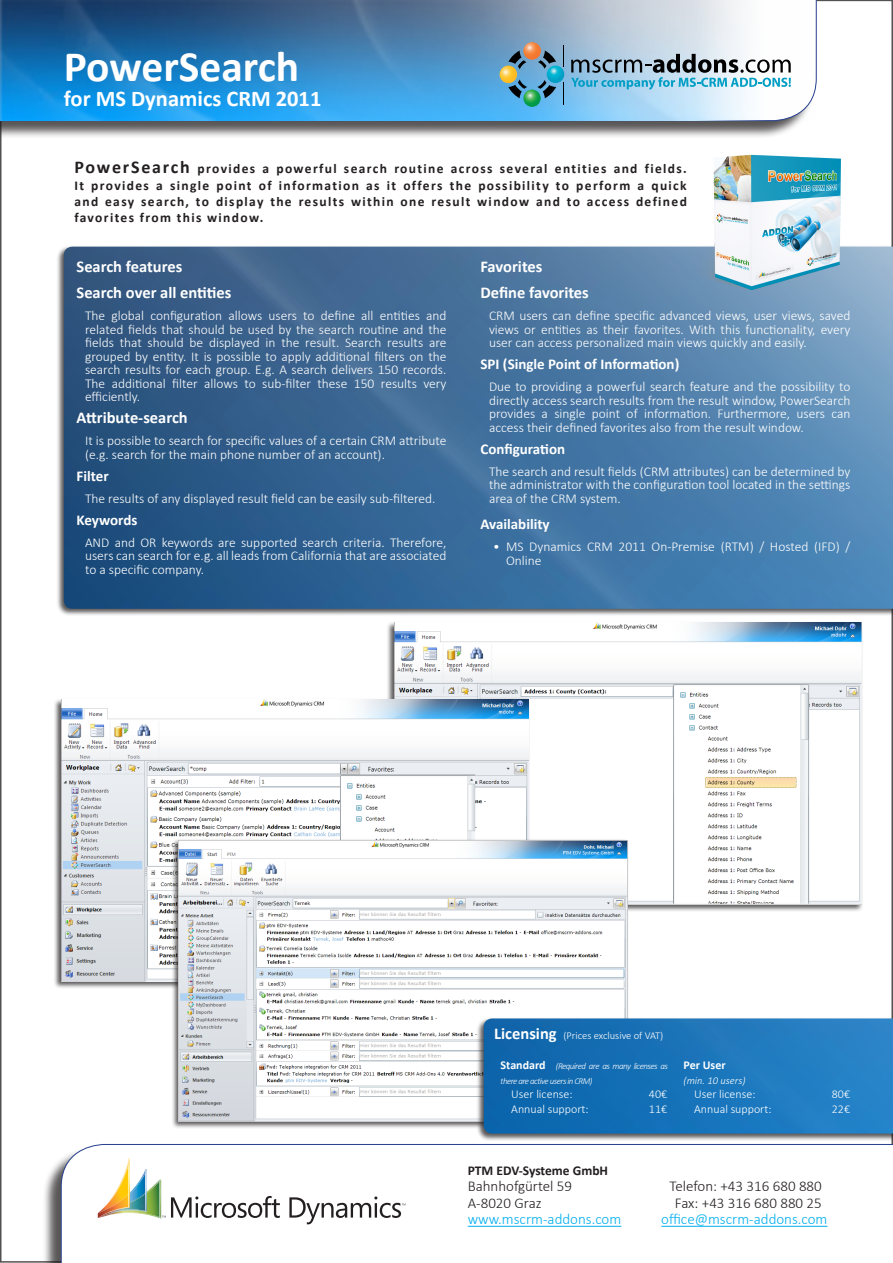
<style>
.page{position:relative;width:893px;height:1263px;background:#fff}
.page>*{position:absolute;margin:0;border:0;box-sizing:border-box;transform-origin:0 0}
.t1{font:700 43.5px "Calibri";color:#fff}
.t2{font:700 22.5px "Calibri";color:#fff}
.Ü{font:700 16.5px "Calibri";color:#fff}
.Ü-2{font:700 15px "Calibri";color:#fff}
.t3{font:300 15px "Calibri";color:#231f20}
.t4{font:300 15px "Calibri";color:#00aeef}
.T{font:300 13.5px/13.5px "Calibri";color:#fff;text-align:justify}
.t5{font:700 13.5px/16.2px "Calibri";letter-spacing:.1em;color:#231f20;text-align:justify}
.t6{font:700 13.5px "Calibri";color:#231f20}
.t7{font:300 12px "Calibri";color:#fff}
.t8{font:700 12px "Calibri";color:#fff}
.t9{font:300 10.5px "Calibri";color:#fff}
.t10{font:italic 300 10.5px "Calibri";color:#fff}
.t11{font:italic 300 9px/15px "Calibri";letter-spacing:-.06em;color:#fff}
.s1{font-size:18px}
.s2{font-weight:700;font-size:16.5px}
.s3{font-weight:700;font-style:normal;font-size:12px}
</style>
<div class="page">
<div style="left:0;top:0;width:814px;height:139px;background:#231f20;opacity:.75"></div>
<img style="left:0;top:1px;width:816px;height:120px">
<svg style="left:571px;top:54px;width:220px;height:36px"></svg>
<svg style="left:563px;top:82px;width:1px;height:22px"></svg>
<svg style="left:563px;top:45px;width:1px;height:22px"></svg>
<svg style="left:537px;top:80px;width:19px;height:18px"></svg>
<svg style="left:508px;top:51px;width:18px;height:18px"></svg>
<svg style="left:508px;top:79px;width:19px;height:19px"></svg>
<svg style="left:538px;top:50px;width:18px;height:19px"></svg>
<svg style="left:523px;top:42px;width:18px;height:18px"></svg>
<svg style="left:547px;top:66px;width:17px;height:17px"></svg>
<svg style="left:523px;top:90px;width:18px;height:17px"></svg>
<svg style="left:500px;top:66px;width:17px;height:17px"></svg>
<div style="left:42px;top:1146px;width:851px;height:117px;background:#231f20;opacity:.75"></div>
<svg style="left:61px;top:1144px;width:832px;height:119px"></svg>
<hr style="left:468px;top:1226px;width:153px;height:1px;background:#00aeef">
<hr style="left:661px;top:1226px;width:166px;height:1px;background:#00aeef">
<svg style="left:289px;top:1196px;width:116px;height:28px"></svg>
<svg style="left:98px;top:1159px;width:182px;height:60px"></svg>
<div style="left:386px;top:621px;width:477px;height:291px;background:#231f20;opacity:.75"></div>
<img style="left:394px;top:623px;width:468px;height:282px">
<div style="left:53px;top:698px;width:477px;height:290px;background:#231f20;opacity:.75"></div>
<img style="left:61px;top:699px;width:468px;height:282px">
<div style="left:171px;top:838px;width:458px;height:291px;background:#231f20;opacity:.75"></div>
<img style="left:179px;top:840px;width:449px;height:282px">
<div style="left:56px;top:245px;width:837px;height:371px;background:#231f20;opacity:.75"></div>
<img style="left:64px;top:247px;width:829px;height:362px">
<div style="left:476px;top:1017px;width:417px;height:124px;background:#231f20;opacity:.75"></div>
<img style="left:484px;top:1018px;width:409px;height:115px">
<img style="left:693px;top:154px;width:155px;height:145px">
<p class="t1" style="left:64px;top:39px;width:237px">PowerSearch</p>
<p class="t2" style="left:64px;top:84px;width:259px">for MS Dynamics CRM 2011</p>
<p class="t5" style="left:74px;top:161px;width:614px"><span class="s1">PowerSearch</span> provides a powerful search routine across several entities and fields.<br>It provides a single point of information as it offers the possibility to perform a quick and easy search, to display the results within one result window and to access defined favorites from this window.</p>
<p class="Ü" style="left:77px;top:256px;width:107px">Search features</p>
<p class="Ü" style="left:77px;top:282px;width:156px">Search over all entities</p>
<p class="T" style="left:85px;top:309px;width:363px">The global configuration allows users to define all entities and related fields that should be used by the search routine and the fields that should be displayed in the result. Search results are grouped by entity. It is possible to apply additional filters on the search results for each group. E.g. A search delivers 150 records.<br>The additional filter allows to sub-filter these 150 results very efficiently.</p>
<p class="Ü" style="left:77px;top:407px;width:113px">Attribute-search</p>
<p class="T" style="left:85px;top:434px;width:363px">It is possible to search for specific values of a certain CRM attribute (e.g. search for the main phone number of an account).</p>
<p class="Ü-2" style="left:77px;top:466px;width:34px">Filter</p>
<p class="T" style="left:85px;top:491px;width:352px">The results of any displayed result field can be easily sub-filtered.</p>
<p class="Ü-2" style="left:77px;top:510px;width:62px">Keywords</p>
<p class="T" style="left:85px;top:535px;width:363px">AND and OR keywords are supported search criteria. Therefore, users can search for e.g. all leads from California that are associated to a specific company.</p>
<p class="Ü" style="left:480px;top:256px;width:63px">Favorites</p>
<p class="Ü" style="left:480px;top:282px;width:110px">Define favorites</p>
<p class="T" style="left:489px;top:309px;width:363px">CRM users can define specific advanced views, user views, saved views or entities as their favorites. With this functionality, every user can access personalized main views quickly and easily.</p>
<p class="Ü-2" style="left:480px;top:354px;width:200px">SPI (Single Point of Information)</p>
<p class="T" style="left:489px;top:380px;width:363px">Due to providing a powerful search feature and the possibility to directly access search results from the result window, PowerSearch provides a single point of information. Furthermore, users can access their defined favorites also from the result window.</p>
<p class="Ü-2" style="left:480px;top:439px;width:86px">Configuration</p>
<p class="T" style="left:489px;top:464px;width:363px">The search and result fields (CRM attributes) can be determined by the administrator with the configuration tool located in the settings area of the CRM system.</p>
<p class="Ü-2" style="left:480px;top:514px;width:71px">Availability</p>
<p class="T" style="left:506px;top:540px;width:346px;text-indent:-13px">• MS Dynamics CRM 2011 On-Premise (RTM) / Hosted (IFD) /<br>Online</p>
<p class="t9" style="left:494px;top:1029px;width:171px"><span class="s2">Licensing</span> (Prices exclusive of VAT)</p>
<p class="t11" style="left:501px;top:1058px;width:169px"><span class="s3">Standard</span> (Required are as many licenses as there are active users in CRM)</p>
<p class="t7" style="left:511px;top:1087px;width:63px">User license:</p>
<p class="t7" style="left:649px;top:1087px;width:20px">40€</p>
<p class="t7" style="left:511px;top:1101px;width:79px">Annual support:</p>
<p class="t7" style="left:649px;top:1101px;width:20px">11€</p>
<p class="t8" style="left:684px;top:1057px;width:44px">Per User</p>
<p class="t10" style="left:684px;top:1074px;width:64px">(min. 10 users)</p>
<p class="t7" style="left:694px;top:1087px;width:63px">User license:</p>
<p class="t7" style="left:832px;top:1087px;width:20px">80€</p>
<p class="t7" style="left:694px;top:1101px;width:79px">Annual support:</p>
<p class="t7" style="left:832px;top:1101px;width:20px">22€</p>
<p class="t6" style="left:468px;top:1162px;width:142px">PTM EDV-Systeme GmbH</p>
<p class="t3" style="left:468px;top:1177px;width:106px">Bahnhofgürtel 59</p>
<p class="t3" style="left:669px;top:1177px;width:154px">Telefon: +43 316 680 880</p>
<p class="t3" style="left:468px;top:1193px;width:76px">A-8020 Graz</p>
<p class="t3" style="left:675px;top:1193px;width:148px">Fax: +43 316 680 880 25</p>
<p class="t4" style="left:468px;top:1210px;width:155px">www.mscrm-addons.com</p>
<p class="t4" style="left:661px;top:1210px;width:168px">office@mscrm-addons.com</p>
</div>
